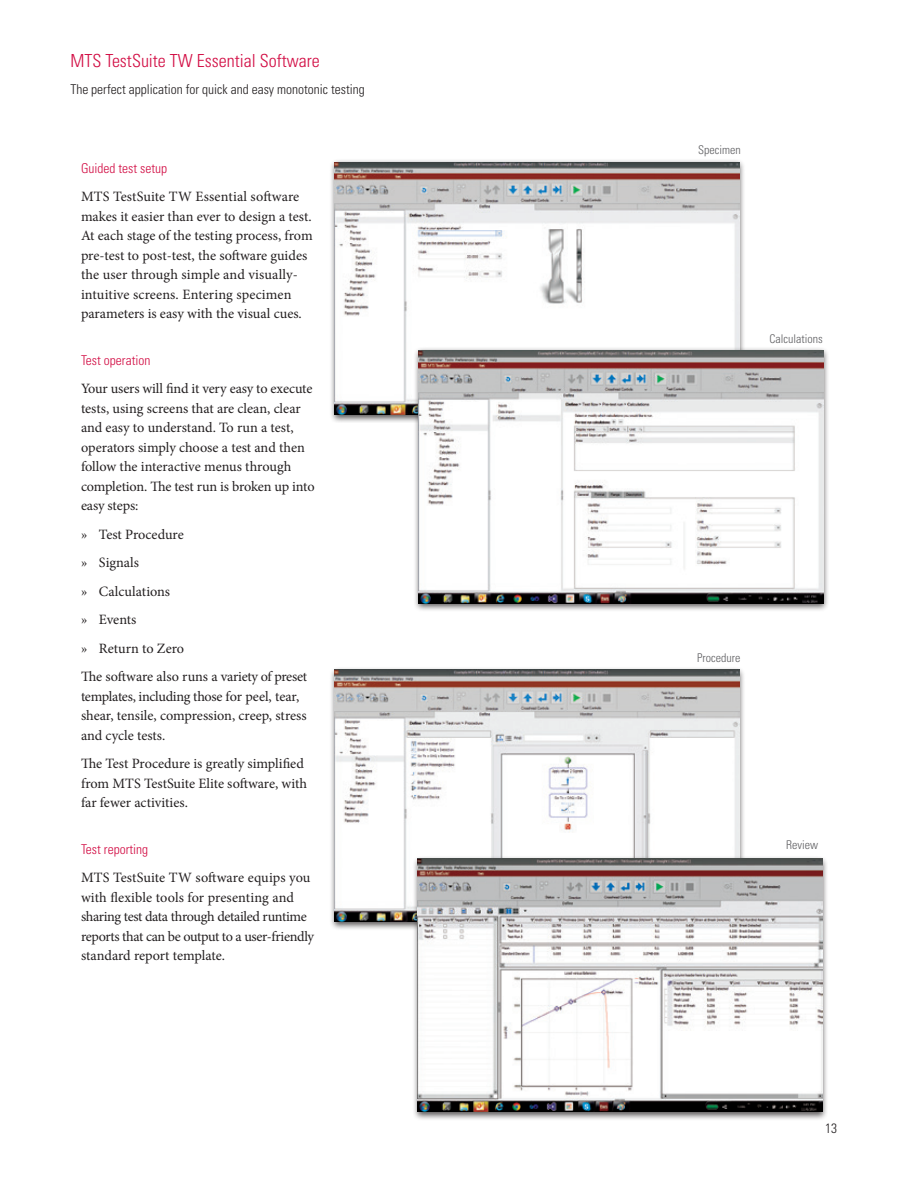
<style>
.page{position:relative;width:918px;height:1188px;background:#fff}
.page>*{position:absolute;margin:0;border:0;box-sizing:border-box;transform-origin:0 0}
.t1{font:300 condensed 18px "Univers LT Std";color:#d20d44}
.t2{font:14.25px/19.5px "Minion Pro";letter-spacing:-.005em;color:#231f20}
.t3{font:300 condensed 13.5px "Univers LT Std";color:#231f20}
.t4{font:300 condensed 13.5px "Univers LT Std";color:#d20d44}
.t5{font:300 condensed 12px "Univers LT Std";color:#5f5f62}
</style>
<div class="page">
<div style="left:329px;top:158px;width:417px;height:265px;background:#231f20;opacity:.75"></div>
<img style="left:335px;top:162px;width:404px;height:252px">
<div style="left:329px;top:666px;width:417px;height:264px;background:#231f20;opacity:.75"></div>
<img style="left:335px;top:670px;width:404px;height:252px">
<div style="left:412px;top:855px;width:417px;height:266px;background:#231f20;opacity:.75"></div>
<img style="left:418px;top:859px;width:404px;height:253px">
<div style="left:413px;top:346px;width:417px;height:266px;background:#231f20;opacity:.75"></div>
<img style="left:419px;top:350px;width:405px;height:253px">
<p class="t1" style="left:70px;top:50px;width:251px">MTS TestSuite TW Essential Software</p>
<p class="t3" style="left:70px;top:81px;width:296px">The perfect application for quick and easy monotonic testing</p>
<p class="t4" style="left:81px;top:160px;width:88px">Guided test setup</p>
<p class="t2" style="left:81px;top:187px;width:233px">MTS TestSuite TW Essential software makes it easier than ever to design a test.<br>At each stage of the testing process, from pre-test to post-test, the software guides the user through simple and visually&shy;intuitive screens. Entering specimen parameters is easy with the visual cues.</p>
<p class="t4" style="left:81px;top:352px;width:71px">Test operation</p>
<p class="t2" style="left:81px;top:379px;width:235px">Your users will find it very easy to execute tests, using screens that are clean, clear and easy to understand. To run a test, operators simply choose a test and then follow the interactive menus through completion. The test run is broken up into easy steps:</p>
<p class="t2" style="left:81px;top:520px;width:228px;line-height:28.5px">» Test Procedure<br>» Signals<br>» Calculations<br>» Events<br>» Return to Zero<br>The software also runs a variety of preset</p>
<p class="t2" style="left:81px;top:687px;width:227px">templates, including those for peel, tear, shear, tensile, compression, creep, stress and cycle tests.</p>
<p class="t2" style="left:81px;top:754px;width:228px">The Test Procedure is greatly simplified from MTS TestSuite Elite software, with far fewer activities.</p>
<p class="t4" style="left:81px;top:841px;width:69px">Test reporting</p>
<p class="t2" style="left:81px;top:868px;width:235px">MTS TestSuite TW software equips you with flexible tools for presenting and sharing test data through detailed runtime reports that can be output to a user-friendly standard report template.</p>
<p class="t5" style="left:698px;top:143px;width:44px">Specimen</p>
<p class="t5" style="left:770px;top:331px;width:55px">Calculations</p>
<p class="t5" style="left:697px;top:650px;width:45px">Procedure</p>
<p class="t5" style="left:786px;top:837px;width:33px">Review</p>
<p class="t3" style="left:825px;top:1120px;width:13px">13</p>
</div>
